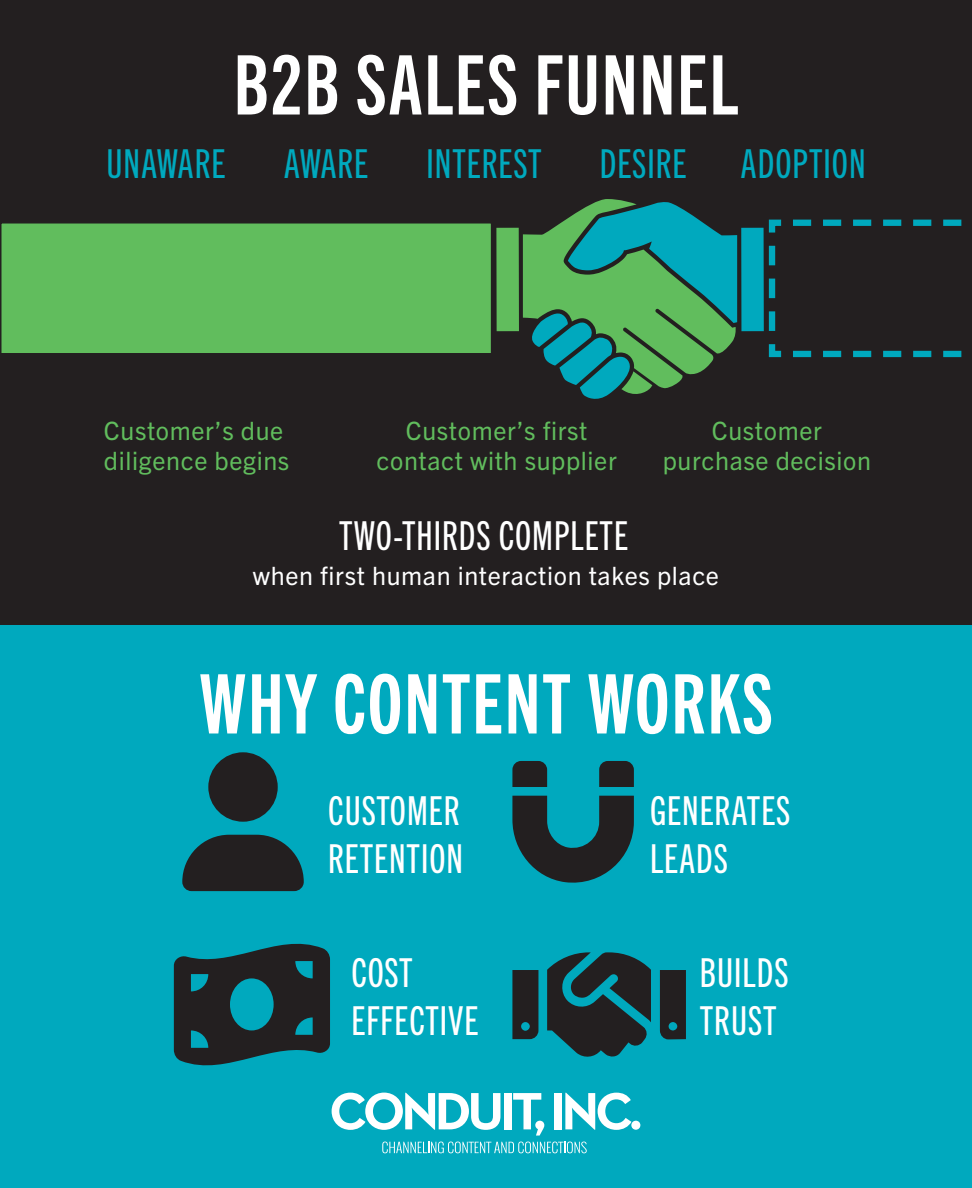
<style>
.page{position:relative;width:972px;height:1188px;background:#231f20}
.page>*{position:absolute;margin:0;border:0;box-sizing:border-box;transform-origin:0 0}
.t1{font:82.5px "Trade Gothic Next LT Pro Bd Cm";letter-spacing:.025em;color:#fff}
.t2{font:40.05px "Trade Gothic Next LT Pro Cm";letter-spacing:.025em;color:#fff}
.t3{font:40.05px "Trade Gothic Next LT Pro Cm";letter-spacing:.025em;color:#00a9be}
.t4{font:25.35px/30.3px "Trade Gothic Next LT Pro";letter-spacing:.025em;color:#61bd5d;text-align:center}
.t5{font:25.35px "Trade Gothic Next LT Pro";letter-spacing:.025em;color:#fff}
</style>
<div class="page">
<div style="left:1px;top:626px;width:971px;height:562px;background:#00a9be"></div>
<div style="left:496px;top:228px;width:23px;height:103px;background:#61bd5d"></div>
<svg style="left:523px;top:199px;width:214px;height:204px;background:#318868"></svg>
<div style="left:741px;top:228px;width:23px;height:103px;background:#00a9be"></div>
<div style="left:1px;top:223px;width:491px;height:131px;background:#61bd5d"></div>
<div style="left:0;top:222px;width:492px;height:133px;border:2px solid #231f20"></div>
<svg style="left:766px;top:216px;width:206px;height:144px;background:#20282a"></svg>
<svg style="left:332px;top:1093px;width:168px;height:37px"></svg>
<div style="left:504px;top:1093px;width:8px;height:36px;background:#fff"></div>
<svg style="left:513px;top:1093px;width:31px;height:43px"></svg>
<div style="left:554px;top:1093px;width:8px;height:36px;background:#fff"></div>
<svg style="left:565px;top:1093px;width:66px;height:37px"></svg>
<div style="left:631px;top:1121px;width:9px;height:9px;background:#fff;border-radius:50%"></div>
<svg style="left:382px;top:1142px;width:205px;height:11px"></svg>
<p class="t1" style="left:234px;top:30px;width:506px">B2B SALES FUNNEL</p>
<p class="t3" style="left:106px;top:137px;width:121px">UNAWARE</p>
<p class="t3" style="left:284px;top:137px;width:86px">AWARE</p>
<p class="t3" style="left:427px;top:137px;width:117px">INTEREST</p>
<p class="t3" style="left:600px;top:137px;width:88px">DESIRE</p>
<p class="t3" style="left:741px;top:137px;width:127px">ADOPTION</p>
<p class="t4" style="left:104px;top:414px;width:187px;text-align:left">Customer’s due diligence begins</p>
<p class="t4" style="left:377px;top:414px;width:242px">Customer’s first contact with supplier</p>
<p class="t4" style="left:663px;top:414px;width:210px">Customer purchase decision</p>
<p class="t2" style="left:339px;top:508px;width:290px">TWO-THIRDS COMPLETE</p>
<p class="t5" style="left:253px;top:559px;width:468px">when first human interaction takes place</p>
<p class="t1" style="left:199px;top:649px;width:575px">WHY CONTENT WORKS</p>
<p class="t2" style="left:328px;top:784px;width:133px">CUSTOMER</p>
<p class="t2" style="left:328px;top:832px;width:137px">RETENTION</p>
<p class="t2" style="left:351px;top:946px;width:63px">COST</p>
<p class="t2" style="left:351px;top:994px;width:128px">EFFECTIVE</p>
<p class="t2" style="left:650px;top:784px;width:142px">GENERATES</p>
<p class="t2" style="left:650px;top:832px;width:80px">LEADS</p>
<p class="t2" style="left:700px;top:946px;width:90px">BUILDS</p>
<p class="t2" style="left:700px;top:994px;width:78px">TRUST</p>
</div>
